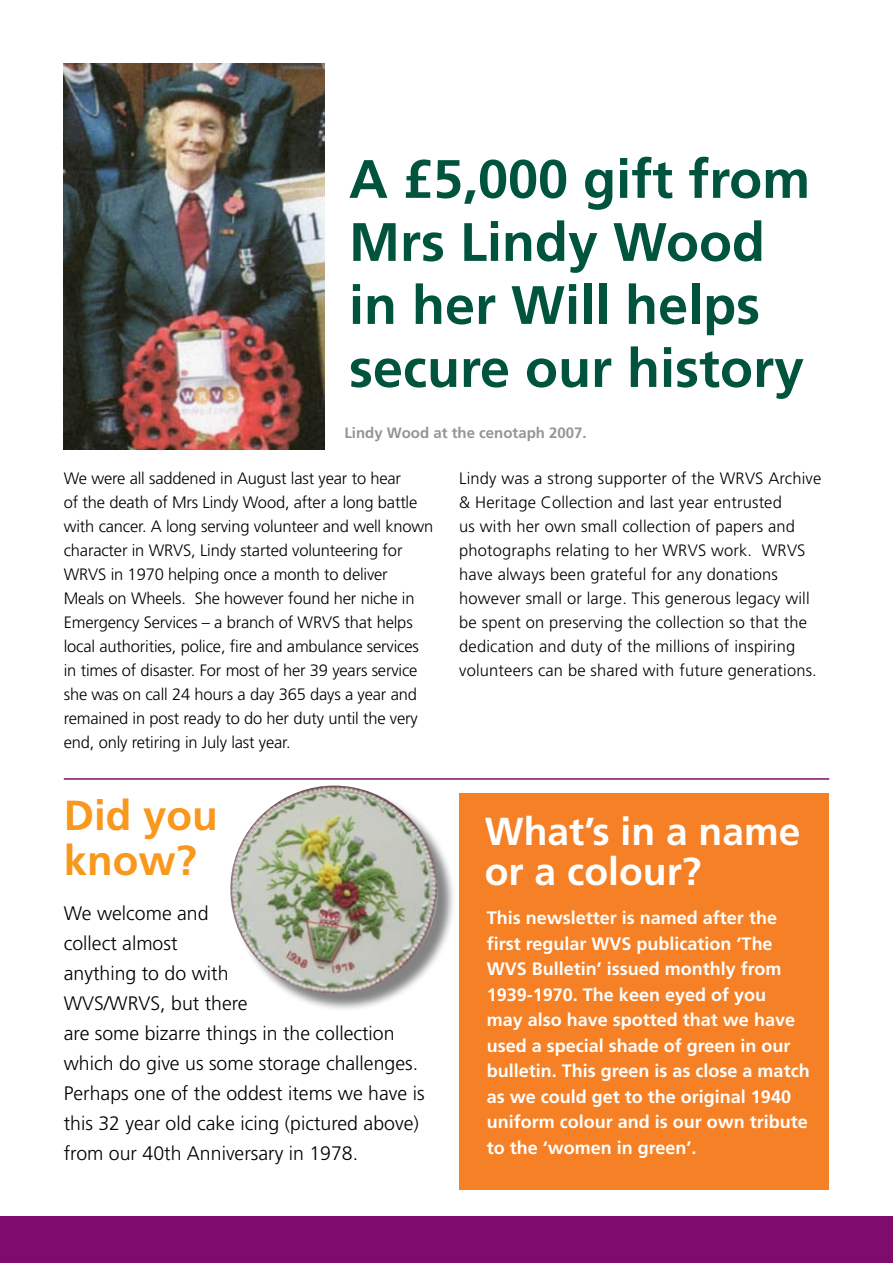
<style>
.page{position:relative;width:893px;height:1263px;background:#fff}
.page>*{position:absolute;margin:0;border:0;box-sizing:border-box;transform-origin:0 0}
.t1{font:700 54px/63px "Frutiger";color:#00543d}
.t2{font:700 42px/45px "Frutiger";color:#f8981d}
.t3{font:700 39px/40.5px "Frutiger";color:#fff}
.t4{font:300 19.5px/30px "Frutiger";color:#000}
.t5{font:700 18px/25.5px "Frutiger";color:#fff}
.t6{font:300 16.5px/24px "Frutiger";letter-spacing:-.01em;color:#000}
.t7{font:300 16.5px/24px "Frutiger";letter-spacing:.01em;color:#000}
.t8{font:700 15px "Frutiger";color:#939598}
</style>
<div class="page">
<div style="left:232px;top:787px;width:224px;height:224px;background:#000;opacity:.49"></div>
<img style="left:230px;top:785px;width:216px;height:217px">
<hr style="left:64px;top:778px;width:765px;height:2px;background:#7e0c6e">
<img style="left:64px;top:64px;width:261px;height:385px">
<div style="left:459px;top:794px;width:370px;height:396px;background:#f58025"></div>
<div style="left:0;top:1216px;width:893px;height:47px;background:#7e0c6e"></div>
<h1 class="t1" style="left:349px;top:148px;width:463px">A £5,000 gift from<br>Mrs Lindy Wood in her Will helps secure our history</h1>
<p class="t8" style="left:344px;top:424px;width:244px">Lindy Wood at the cenotaph 2007.</p>
<p class="t6" style="left:64px;top:466px;width:371px">We were all saddened in August last year to hear<br>of the death of Mrs Lindy Wood, after a long battle with cancer. A long serving volunteer and well known character in WRVS, Lindy started volunteering for WRVS in 1970 helping once a month to deliver<br>Meals on Wheels. She however found her niche in Emergency Services – a branch of WRVS that helps local authorities, police, fire and ambulance services in times of disaster. For most of her 39 years service she was on call 24 hours a day 365 days a year and remained in post ready to do her duty until the very end, only retiring in July last year.</p>
<p class="t7" style="left:459px;top:466px;width:364px">Lindy was a strong supporter of the WRVS Archive &amp; Heritage Collection and last year entrusted<br>us with her own small collection of papers and photographs relating to her WRVS work. WRVS have always been grateful for any donations however small or large. This generous legacy will be spent on preserving the collection so that the dedication and duty of the millions of inspiring volunteers can be shared with future generations.</p>
<h2 class="t2" style="left:64px;top:793px;width:156px">Did you know?</h2>
<p class="t4" style="left:64px;top:898px;width:362px">We welcome and<br>collect almost<br>anything to do with<br>WVS/WRVS, but there<br>are some bizarre things in the collection which do give us some storage challenges.<br>Perhaps one of the oddest items we have is this 32 year old cake icing (pictured above) from our 40th Anniversary in 1978.</p>
<h3 class="t3" style="left:485px;top:811px;width:317px">What’s in a name or a colour?</h3>
<p class="t5" style="left:487px;top:905px;width:324px">This newsletter is named after the first regular WVS publication ‘The WVS Bulletin’ issued monthly from 1939-1970. The keen eyed of you<br>may also have spotted that we have used a special shade of green in our bulletin. This green is as close a match as we could get to the original 1940 uniform colour and is our own tribute to the ‘women in green’.</p>
</div>
